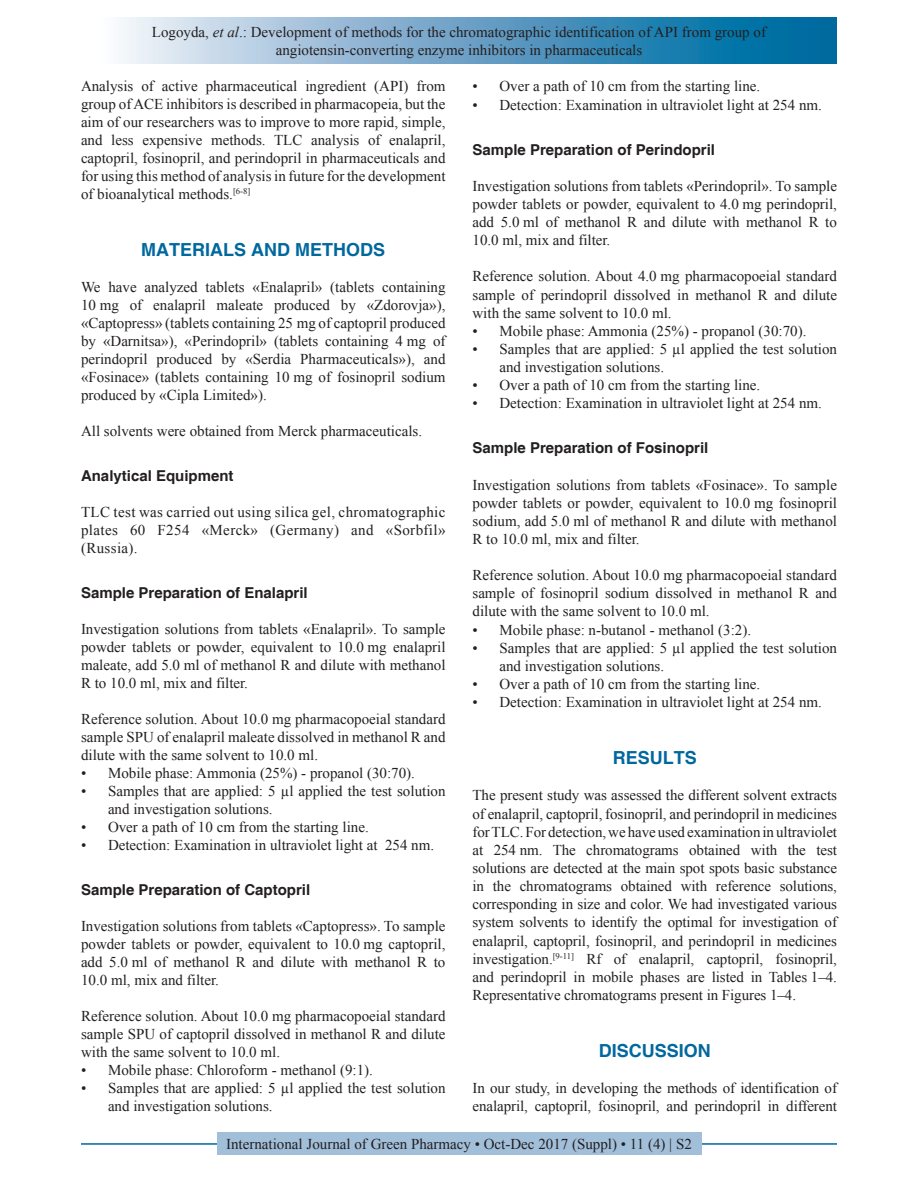
<style>
.page{position:relative;width:918px;height:1188px;background:#fff}
.page>*{position:absolute;margin:0;border:0;box-sizing:border-box;transform-origin:0 0}
.t1{font:700 18px "Helvetica";color:#00689e}
.TX{font:15px/18px "Times New Roman";color:#231f20;text-align:justify}
.L{font:15px/18px "Times New Roman";color:#231f20}
.TX_No_After_Space{font:15px/18px "Times New Roman";color:#231f20;text-align:justify}
.LL{font:15px "Times New Roman";color:#231f20}
.t2{font:700 15px "Helvetica";color:#231f20}
.RF{font:15px "Times New Roman";color:#231f20}
.s1{font-style:italic}
</style>
<div class="page">
<div style="left:81px;top:17px;width:756px;height:47px;background:linear-gradient(to right,#fcf4fb,#005d99)"></div>
<hr style="left:81px;top:1143px;width:756px;height:2px;background:#00689e">
<div style="left:217px;top:1133px;width:484px;height:22px;background:#a2bfda"></div>
<p class="TX" style="left:152px;top:22px;width:616px;text-align:center">Logoyda, <span class="s1">et al</span>.: Development of methods for the chromatographic identification of API from group of angiotensin-converting enzyme inhibitors in pharmaceuticals</p>
<p class="TX" style="left:81px;top:77px;width:366px">Analysis of active pharmaceutical ingredient (API) from group of ACE inhibitors is described in pharmacopeia, but the aim of our researchers was to improve to more rapid, simple, and less expensive methods. TLC analysis of enalapril, captopril, fosinopril, and perindopril in pharmaceuticals and for using this method of analysis in future for the development of bioanalytical methods.<sup>[6-8]</sup></p>
<h1 class="t1" style="left:141px;top:239px;width:245px">MATERIALS AND METHODS</h1>
<p class="TX" style="left:81px;top:278px;width:366px">We have analyzed tablets «Enalapril» (tablets containing 10 mg of enalapril maleate produced by «Zdorovja»), «Captopress» (tablets containing 25 mg of captopril produced by «Darnitsa»), «Perindopril» (tablets containing 4 mg of perindopril produced by «Serdia Pharmaceuticals»), and «Fosinace» (tablets containing 10 mg of fosinopril sodium produced by «Cipla Limited»).</p>
<p class="TX" style="left:81px;top:422px;width:343px">All solvents were obtained from Merck pharmaceuticals.</p>
<h2 class="t2" style="left:81px;top:467px;width:154px">Analytical Equipment</h2>
<p class="TX" style="left:81px;top:503px;width:366px">TLC test was carried out using silica gel, chromatographic plates 60 F254 «Merck» (Germany) and «Sorbfil» (Russia).</p>
<h2 class="t2" style="left:81px;top:584px;width:228px">Sample Preparation of Enalapril</h2>
<p class="TX" style="left:81px;top:620px;width:366px">Investigation solutions from tablets «Enalapril». To sample powder tablets or powder, equivalent to 10.0 mg enalapril maleate, add 5.0 ml of methanol R and dilute with methanol R to 10.0 ml, mix and filter.</p>
<p class="TX_No_After_Space" style="left:81px;top:710px;width:366px">Reference solution. About 10.0 mg pharmacopoeial standard sample SPU of enalapril maleate dissolved in methanol R and dilute with the same solvent to 10.0 ml.</p>
<p class="L" style="left:81px;top:764px;width:336px">• Mobile phase: Ammonia (25%) - propanol (30:70).</p>
<p class="L" style="left:108px;top:782px;width:339px;text-indent:-27px">• Samples that are applied: 5 µl applied the test solution and investigation solutions.</p>
<p class="L" style="left:81px;top:818px;width:289px">• Over a path of 10 cm from the starting line.</p>
<p class="LL" style="left:81px;top:835px;width:355px">• Detection: Examination in ultraviolet light at 254 nm.</p>
<h2 class="t2" style="left:81px;top:881px;width:231px">Sample Preparation of Captopril</h2>
<p class="TX" style="left:81px;top:917px;width:366px">Investigation solutions from tablets «Captopress». To sample powder tablets or powder, equivalent to 10.0 mg captopril, add 5.0 ml of methanol R and dilute with methanol R to 10.0 ml, mix and filter.</p>
<p class="TX_No_After_Space" style="left:81px;top:1007px;width:366px">Reference solution. About 10.0 mg pharmacopoeial standard sample SPU of captopril dissolved in methanol R and dilute with the same solvent to 10.0 ml.</p>
<p class="L" style="left:81px;top:1061px;width:293px">• Mobile phase: Chloroform - methanol (9:1).</p>
<p class="L" style="left:108px;top:1079px;width:339px;text-indent:-27px">• Samples that are applied: 5 µl applied the test solution and investigation solutions.</p>
<p class="L" style="left:472px;top:77px;width:289px">• Over a path of 10 cm from the starting line.</p>
<p class="LL" style="left:472px;top:94px;width:351px">• Detection: Examination in ultraviolet light at 254 nm.</p>
<h2 class="t2" style="left:472px;top:140px;width:244px">Sample Preparation of Perindopril</h2>
<p class="TX" style="left:472px;top:176px;width:366px">Investigation solutions from tablets «Perindopril». To sample powder tablets or powder, equivalent to 4.0 mg perindopril, add 5.0 ml of methanol R and dilute with methanol R to 10.0 ml, mix and filter.</p>
<p class="TX_No_After_Space" style="left:472px;top:267px;width:366px">Reference solution. About 4.0 mg pharmacopoeial standard sample of perindopril dissolved in methanol R and dilute with the same solvent to 10.0 ml.</p>
<p class="L" style="left:472px;top:321px;width:336px">• Mobile phase: Ammonia (25%) - propanol (30:70).</p>
<p class="L" style="left:500px;top:339px;width:339px;text-indent:-27px">• Samples that are applied: 5 µl applied the test solution and investigation solutions.</p>
<p class="L" style="left:472px;top:376px;width:289px">• Over a path of 10 cm from the starting line.</p>
<p class="LL" style="left:472px;top:393px;width:351px">• Detection: Examination in ultraviolet light at 254 nm.</p>
<h2 class="t2" style="left:472px;top:439px;width:237px">Sample Preparation of Fosinopril</h2>
<p class="TX" style="left:472px;top:475px;width:366px">Investigation solutions from tablets «Fosinace». To sample powder tablets or powder, equivalent to 10.0 mg fosinopril sodium, add 5.0 ml of methanol R and dilute with methanol R to 10.0 ml, mix and filter.</p>
<p class="TX_No_After_Space" style="left:472px;top:566px;width:366px">Reference solution. About 10.0 mg pharmacopoeial standard sample of fosinopril sodium dissolved in methanol R and dilute with the same solvent to 10.0 ml.</p>
<p class="L" style="left:472px;top:620px;width:280px">• Mobile phase: n-butanol - methanol (3:2).</p>
<p class="L" style="left:500px;top:638px;width:339px;text-indent:-27px">• Samples that are applied: 5 µl applied the test solution and investigation solutions.</p>
<p class="L" style="left:472px;top:675px;width:289px">• Over a path of 10 cm from the starting line.</p>
<p class="LL" style="left:472px;top:692px;width:351px">• Detection: Examination in ultraviolet light at 254 nm.</p>
<h1 class="t1" style="left:613px;top:747px;width:86px">RESULTS</h1>
<p class="TX" style="left:472px;top:786px;width:366px">The present study was assessed the different solvent extracts of enalapril, captopril, fosinopril, and perindopril in medicines for TLC. For detection, we have used examination in ultraviolet at 254 nm. The chromatograms obtained with the test solutions are detected at the main spot spots basic substance in the chromatograms obtained with reference solutions, corresponding in size and color. We had investigated various system solvents to identify the optimal for investigation of enalapril, captopril, fosinopril, and perindopril in medicines investigation.<sup>[9-11]</sup> Rf of enalapril, captopril, fosinopril, and perindopril in mobile phases are listed in Tables 1–4.<br>Representative chromatograms present in Figures 1–4.</p>
<h1 class="t1" style="left:599px;top:1040px;width:114px">DISCUSSION</h1>
<p class="TX" style="left:472px;top:1079px;width:366px">In our study, in developing the methods of identification of enalapril, captopril, fosinopril, and perindopril in different</p>
<p class="RF" style="left:226px;top:1134px;width:467px">International Journal of Green Pharmacy • Oct-Dec 2017 (Suppl) • 11 (4) | S2</p>
</div>
